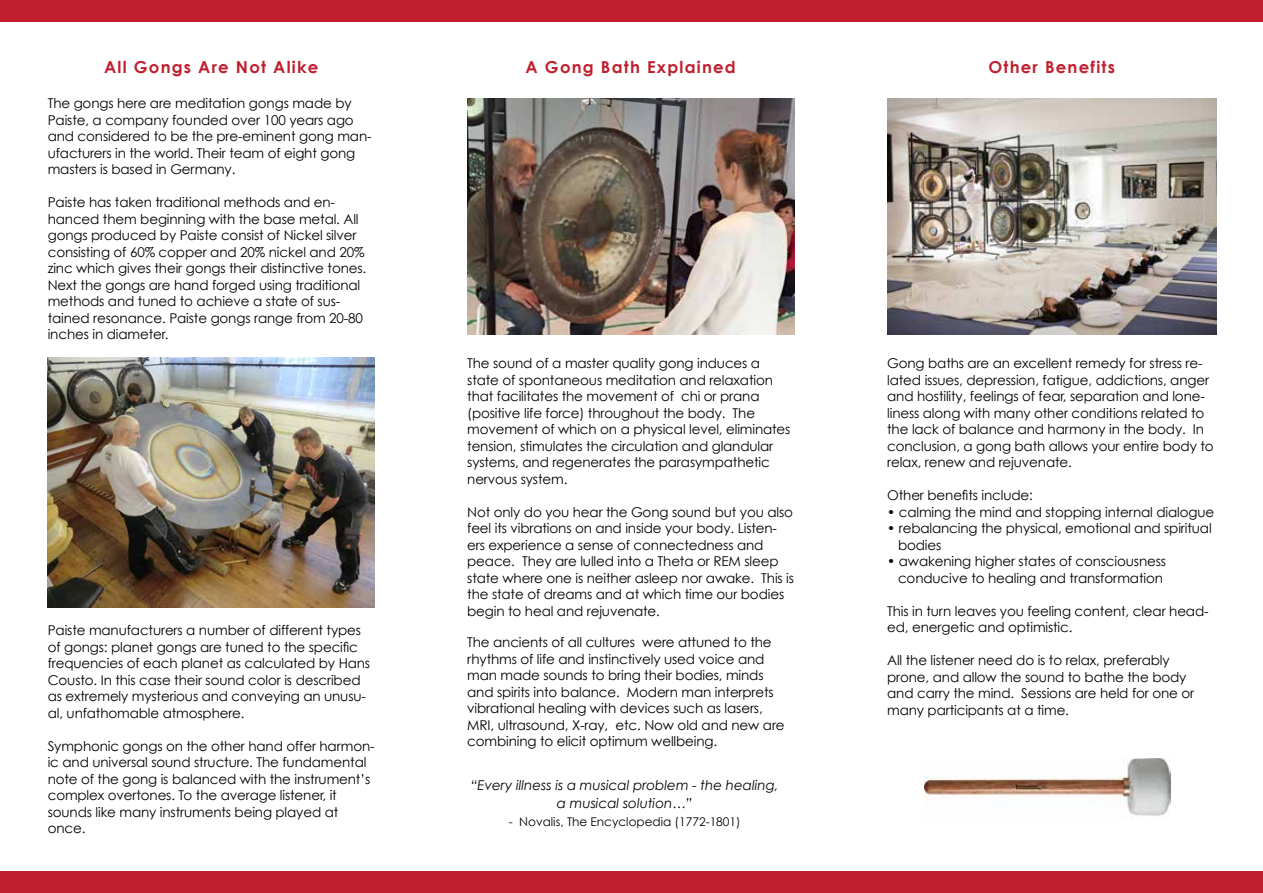
<style>
.page{position:relative;width:1263px;height:893px;background:#fff}
.page>*{position:absolute;margin:0;border:0;box-sizing:border-box;transform-origin:0 0}
.t1{font:700 16.5px "Century Gothic";letter-spacing:.075em;color:#bf1f2e}
.t2{font:13.5px/16.5px "Century Gothic";letter-spacing:-.01em;color:#000}
.t3{font:italic 13.5px/18px "Century Gothic";color:#000;text-align:center}
.t4{font:12px "Century Gothic";color:#000}
</style>
<div class="page">
<div style="left:0;top:871px;width:1263px;height:22px;background:#bf1f2e"></div>
<div style="left:0;top:0;width:1263px;height:22px;background:#bf1f2e"></div>
<img style="left:48px;top:357px;width:327px;height:251px">
<img style="left:467px;top:98px;width:327px;height:237px">
<img style="left:887px;top:98px;width:329px;height:237px">
<img style="left:924px;top:758px;width:246px;height:58px">
<p class="t1" style="left:104px;top:57px;width:216px">All Gongs Are Not Alike</p>
<p class="t1" style="left:526px;top:57px;width:212px">A Gong Bath Explained</p>
<p class="t1" style="left:988px;top:57px;width:128px">Other Benefits</p>
<p class="t2" style="left:48px;top:95px;width:325px">The gongs here are meditation gongs made by Paiste, a company founded over 100 years ago and considered to be the pre-eminent gong man&shy;ufacturers in the world. Their team of eight gong masters is based in Germany.</p>
<p class="t2" style="left:48px;top:194px;width:320px">Paiste has taken traditional methods and en&shy;hanced them beginning with the base metal. All gongs produced by Paiste consist of Nickel silver consisting of 60% copper and 20% nickel and 20% zinc which gives their gongs their distinctive tones.<br>Next the gongs are hand forged using traditional methods and tuned to achieve a state of sus&shy;tained resonance. Paiste gongs range from 20-80 inches in diameter.</p>
<p class="t2" style="left:48px;top:622px;width:324px">Paiste manufacturers a number of different types of gongs: planet gongs are tuned to the specific frequencies of each planet as calculated by Hans Cousto. In this case their sound color is described as extremely mysterious and conveying an unusu&shy;al, unfathomable atmosphere.</p>
<p class="t2" style="left:48px;top:737px;width:329px">Symphonic gongs on the other hand offer harmon&shy;ic and universal sound structure. The fundamental note of the gong is balanced with the instrument’s complex overtones. To the average listener, it sounds like many instruments being played at once.</p>
<p class="t2" style="left:467px;top:355px;width:325px">The sound of a master quality gong induces a state of spontaneous meditation and relaxation that facilitates the movement of chi or prana (positive life force) throughout the body. The movement of which on a physical level, eliminates tension, stimulates the circulation and glandular systems, and regenerates the parasympathetic nervous system.</p>
<p class="t2" style="left:467px;top:503px;width:328px">Not only do you hear the Gong sound but you also feel its vibrations on and inside your body. Listen&shy;ers experience a sense of connectedness and peace. They are lulled into a Theta or REM sleep state where one is neither asleep nor awake. This is the state of dreams and at which time our bodies begin to heal and rejuvenate.</p>
<p class="t2" style="left:467px;top:634px;width:319px">The ancients of all cultures were attuned to the rhythms of life and instinctively used voice and man made sounds to bring their bodies, minds and spirits into balance. Modern man interprets vibrational healing with devices such as lasers, MRI, ultrasound, X-ray, etc. Now old and new are combining to elicit optimum wellbeing.</p>
<p class="t3" style="left:471px;top:776px;width:309px">“Every illness is a musical problem - the healing, a musical solution…”</p>
<p class="t4" style="left:509px;top:814px;width:233px">- Novalis, The Encyclopedia (1772-1801)</p>
<p class="t2" style="left:887px;top:355px;width:328px">Gong baths are an excellent remedy for stress re&shy;lated issues, depression, fatigue, addictions, anger and hostility, feelings of fear, separation and lone&shy;liness along with many other conditions related to the lack of balance and harmony in the body. In conclusion, a gong bath allows your entire body to relax, renew and rejuvenate.</p>
<p class="t2" style="left:887px;top:487px;width:147px">Other benefits include:</p>
<p class="t2" style="left:887px;top:503px;width:329px">• calming the mind and stopping internal dialogue</p>
<p class="t2" style="left:898px;top:520px;width:315px;text-indent:-11px">• rebalancing the physical, emotional and spiritual bodies</p>
<p class="t2" style="left:887px;top:553px;width:280px;text-align:center">• awakening higher states of consciousness conducive to healing and transformation</p>
<p class="t2" style="left:887px;top:602px;width:323px">This in turn leaves you feeling content, clear head&shy;ed, energetic and optimistic.</p>
<p class="t2" style="left:887px;top:652px;width:308px">All the listener need do is to relax, preferably prone, and allow the sound to bathe the body and carry the mind. Sessions are held for one or many participants at a time.</p>
</div>
